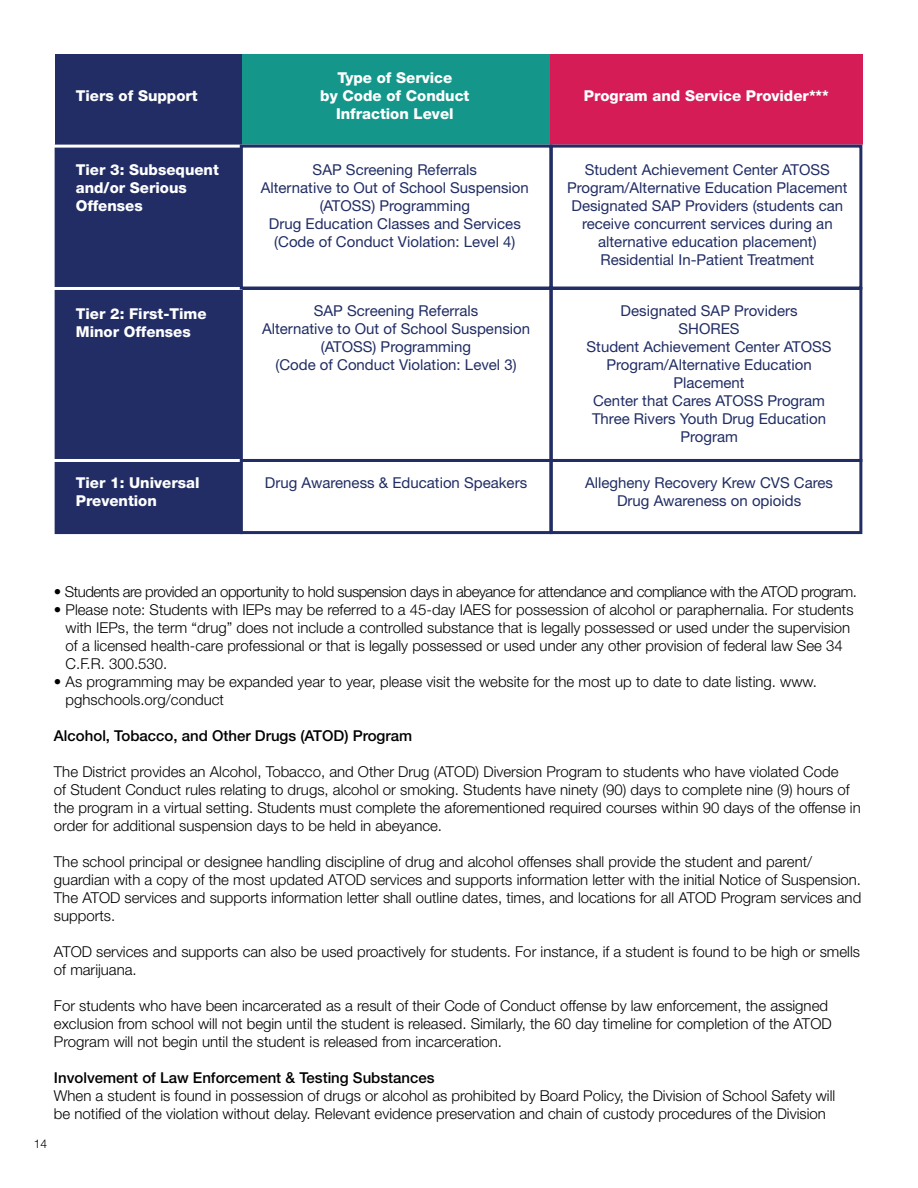
<style>
.page{position:relative;width:918px;height:1188px;background:#fff}
.page>*{position:absolute;margin:0;border:0;box-sizing:border-box;transform-origin:0 0}
.t1{font:300 15px/18px "Helvetica Neue LT Std";color:#000}
.t2{font:15px/18px "Helvetica Neue LT Std";color:#212d64;text-align:center}
.t3{font:800 15px/18px "Helvetica Neue LT Std";color:#fff}
.t4{font:300 15px "Helvetica Neue LT Std";letter-spacing:-.03em;color:#000}
.t5{font:500 15px "Helvetica Neue LT Std";color:#000}
.t6{font:300 12px "Helvetica Neue LT Std";color:#000}
</style>
<div class="page">
<div style="left:55px;top:145px;width:187px;height:389px;background:#212d64"></div>
<div style="left:240px;top:287px;width:312px;height:175px;border:3px solid #212d64"></div>
<div style="left:550px;top:287px;width:312px;height:175px;border:3px solid #212d64"></div>
<div style="left:55px;top:54px;width:187px;height:92px;background:#212d64"></div>
<div style="left:242px;top:54px;width:308px;height:92px;background:#14978a"></div>
<div style="left:550px;top:54px;width:312px;height:92px;background:#d51c57"></div>
<hr style="left:52px;top:287px;width:190px;height:3px;background:#fff">
<hr style="left:52px;top:145px;width:814px;height:3px;background:#fff">
<hr style="left:52px;top:459px;width:190px;height:3px;background:#fff">
<div style="left:240px;top:145px;width:312px;height:145px;border:3px solid #212d64"></div>
<div style="left:550px;top:145px;width:312px;height:145px;border:3px solid #212d64"></div>
<div style="left:240px;top:459px;width:312px;height:75px;border:3px solid #212d64"></div>
<div style="left:550px;top:459px;width:312px;height:75px;border:3px solid #212d64"></div>
<p class="t3" style="left:320px;top:69px;width:151px;text-align:center">Type of Service<br>by Code of Conduct<br>Infraction Level</p>
<p class="t3" style="left:76px;top:87px;width:123px">Tiers of Support</p>
<p class="t3" style="left:584px;top:87px;width:247px">Program and Service Provider***</p>
<p class="t3" style="left:76px;top:161px;width:145px">Tier 3: Subsequent and/or Serious<br>Offenses</p>
<p class="t3" style="left:76px;top:305px;width:132px">Tier 2: First-Time<br>Minor Offenses</p>
<p class="t2" style="left:261px;top:160px;width:270px">SAP Screening Referrals<br>Alternative to Out of School Suspension (ATOSS) Programming<br>Drug Education Classes and Services (Code of Conduct Violation: Level 4)</p>
<p class="t2" style="left:567px;top:160px;width:282px">Student Achievement Center ATOSS Program/Alternative Education Placement Designated SAP Providers (students can receive concurrent services during an alternative education placement)<br>Residential In-Patient Treatment</p>
<p class="t2" style="left:587px;top:301px;width:247px">Designated SAP Providers<br>SHORES<br>Student Achievement Center ATOSS<br>Program/Alternative Education<br>Placement<br>Center that Cares ATOSS Program<br>Three Rivers Youth Drug Education<br>Program</p>
<p class="t2" style="left:262px;top:301px;width:270px">SAP Screening Referrals<br>Alternative to Out of School Suspension (ATOSS) Programming<br>(Code of Conduct Violation: Level 3)</p>
<p class="t3" style="left:76px;top:474px;width:125px">Tier 1: Universal<br>Prevention</p>
<p class="t2" style="left:265px;top:473px;width:264px">Drug Awareness &amp; Education Speakers</p>
<p class="t2" style="left:585px;top:473px;width:250px">Allegheny Recovery Krew CVS Cares<br>Drug Awareness on opioids</p>
<p class="t4" style="left:54px;top:582px;width:805px">• Students are provided an opportunity to hold suspension days in abeyance for attendance and compliance with the ATOD program.</p>
<p class="t1" style="left:66px;top:600px;width:789px;text-indent:-12px">• Please note: Students with IEPs may be referred to a 45-day IAES for possession of alcohol or paraphernalia. For students with IEPs, the term “drug” does not include a controlled substance that is legally possessed or used under the supervision of a licensed health-care professional or that is legally possessed or used under any other provision of federal law See 34<br>C.F.R. 300.530.</p>
<p class="t1" style="left:66px;top:672px;width:753px;text-indent:-12px">• As programming may be expanded year to year, please visit the website for the most up to date to date listing. www. pghschools.org/conduct</p>
<p class="t5" style="left:54px;top:727px;width:360px">Alcohol, Tobacco, and Other Drugs (ATOD) Program</p>
<p class="t1" style="left:54px;top:762px;width:808px">The District provides an Alcohol, Tobacco, and Other Drug (ATOD) Diversion Program to students who have violated Code<br>of Student Conduct rules relating to drugs, alcohol or smoking. Students have ninety (90) days to complete nine (9) hours of the program in a virtual setting. Students must complete the aforementioned required courses within 90 days of the offense in order for additional suspension days to be held in abeyance.</p>
<p class="t1" style="left:54px;top:852px;width:809px">The school principal or designee handling discipline of drug and alcohol offenses shall provide the student and parent/ guardian with a copy of the most updated ATOD services and supports information letter with the initial Notice of Suspension.<br>The ATOD services and supports information letter shall outline dates, times, and locations for all ATOD Program services and supports.</p>
<p class="t1" style="left:54px;top:942px;width:808px">ATOD services and supports can also be used proactively for students. For instance, if a student is found to be high or smells of marijuana.</p>
<p class="t1" style="left:54px;top:996px;width:779px">For students who have been incarcerated as a result of their Code of Conduct offense by law enforcement, the assigned exclusion from school will not begin until the student is released. Similarly, the 60 day timeline for completion of the ATOD<br>Program will not begin until the student is released from incarceration.</p>
<p class="t5" style="left:54px;top:1069px;width:382px">Involvement of Law Enforcement &amp; Testing Substances</p>
<p class="t1" style="left:54px;top:1086px;width:783px">When a student is found in possession of drugs or alcohol as prohibited by Board Policy, the Division of School Safety will be notified of the violation without delay. Relevant evidence preservation and chain of custody procedures of the Division</p>
<p class="t6" style="left:34px;top:1136px;width:15px">14</p>
</div>
